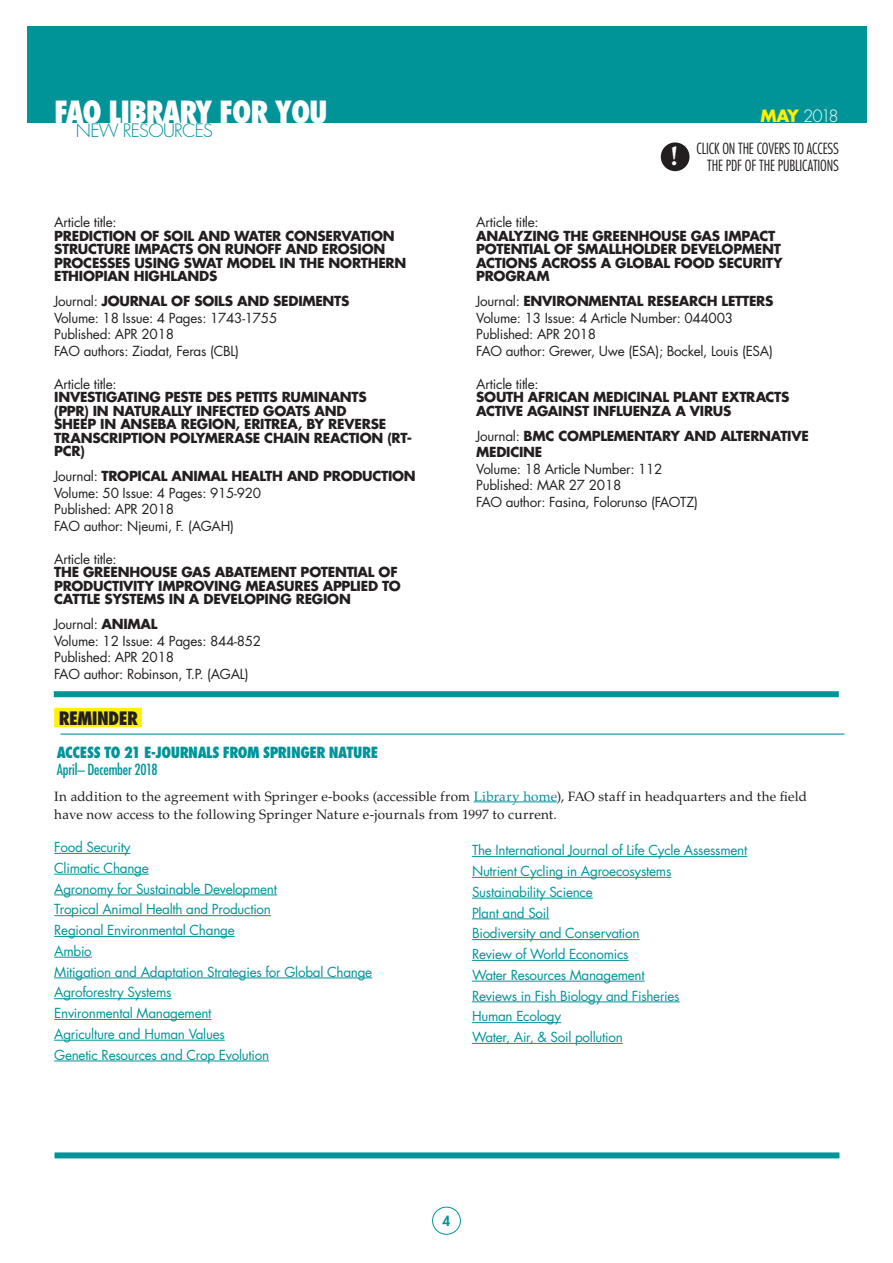
<style>
.page{position:relative;width:893px;height:1263px;background:#fff}
.page>*{position:absolute;margin:0;border:0;box-sizing:border-box;transform-origin:0 0}
.t1{font:800 condensed 29.7px "Futura Std";letter-spacing:-.04em;color:#fff}
.t2{font:700 27px "Palatino LT Std";color:#fff}
.t3{font:300 18px "Futura Std";letter-spacing:-.04em;color:#009499}
.Titoli_sezioni{font:800 condensed 18px "Futura Std";letter-spacing:-.035em;color:#231f20}
.t4{font:300 16.5px "Futura Std";color:#fff}
.t5{font:300 condensed 15px/17.2px "Futura Std";letter-spacing:-.01em;color:#231f20;text-align:right}
.Titoli_sezioni-2{font:800 condensed 15px "Futura Std";letter-spacing:-.03em;color:#009499}
.Titoli_sezioni-3{font:condensed 15px "Futura Std";letter-spacing:-.015em;color:#009499}
.Testo_pub{font:13.5px/16.5px "Futura Std";letter-spacing:-.02em;color:#231f20}
.pub_title_ok{font:700 13.5px/13.5px "Futura Std";letter-spacing:-.015em;color:#231f20}
.Testo_pub-2{font:13.5px "Futura Std";letter-spacing:-.02em;color:#009499}
.testo_scala{font:13.5px/18px "Palatino LT Std";letter-spacing:.015em;color:#231f20}
.Testo_pub-3{font:700 13.5px/16.5px "Futura Std";letter-spacing:-.02em;color:#231f20}
.testo_scala-2{font:13.5px "Futura Std";letter-spacing:-.02em;color:#009499}
.t6{font:800 13.5px "Futura Std";color:#009499}
.s1{font-weight:700}
.s2{font-weight:700;color:#fff101}
.s3{font-weight:400}
.s4{color:#009499}
</style>
<div class="page">
<div style="left:27px;top:26px;width:839px;height:97px;background:#009499"></div>
<div style="left:661px;top:142px;width:28px;height:29px;background:#231f20;border-radius:50%"></div>
<div style="left:432px;top:1207px;width:29px;height:28px;border:1px solid #009499;border-radius:50%"></div>
<div style="left:55px;top:1152px;width:784px;height:6px;background:#009499"></div>
<div style="left:54px;top:691px;width:785px;height:6px;background:#009499"></div>
<hr style="left:61px;top:733px;width:783px;height:2px;background:#009499">
<div style="left:54px;top:708px;width:88px;height:19px;background:#fff101"></div>
<hr style="left:474px;top:801px;width:83px;height:1px;background:#009499">
<hr style="left:54px;top:853px;width:76px;height:1px;background:#009499">
<hr style="left:54px;top:874px;width:95px;height:1px;background:#009499">
<hr style="left:54px;top:894px;width:223px;height:1px;background:#009499">
<hr style="left:54px;top:915px;width:217px;height:1px;background:#009499">
<hr style="left:54px;top:936px;width:181px;height:1px;background:#009499">
<hr style="left:54px;top:957px;width:38px;height:1px;background:#009499">
<hr style="left:54px;top:977px;width:318px;height:1px;background:#009499">
<hr style="left:54px;top:998px;width:117px;height:1px;background:#009499">
<hr style="left:54px;top:1019px;width:157px;height:1px;background:#009499">
<hr style="left:54px;top:1040px;width:171px;height:1px;background:#009499">
<hr style="left:54px;top:1060px;width:215px;height:1px;background:#009499">
<hr style="left:472px;top:856px;width:275px;height:1px;background:#009499">
<hr style="left:472px;top:877px;width:199px;height:1px;background:#009499">
<hr style="left:472px;top:898px;width:121px;height:1px;background:#009499">
<hr style="left:472px;top:918px;width:77px;height:1px;background:#009499">
<hr style="left:472px;top:939px;width:168px;height:1px;background:#009499">
<hr style="left:472px;top:960px;width:157px;height:1px;background:#009499">
<hr style="left:472px;top:981px;width:173px;height:1px;background:#009499">
<hr style="left:472px;top:1001px;width:208px;height:1px;background:#009499">
<hr style="left:472px;top:1022px;width:89px;height:1px;background:#009499">
<hr style="left:472px;top:1043px;width:151px;height:1px;background:#009499">
<h1 class="t1" style="left:54px;top:93px;width:275px">FAO LIBRARY FOR YOU</h1>
<h3 class="t3" style="left:76px;top:120px;width:139px">NEW RESOURCES</h3>
<p class="Testo_pub" style="left:54px;top:214px;width:64px">Article title:</p>
<p class="pub_title_ok" style="left:54px;top:229px;width:354px">PREDICTION OF SOIL AND WATER CONSERVATION STRUCTURE IMPACTS ON RUNOFF AND EROSION PROCESSES USING SWAT MODEL IN THE NORTHERN ETHIOPIAN HIGHLANDS</p>
<p class="Testo_pub" style="left:54px;top:293px;width:297px">Journal: <span class="s1">JOURNAL OF SOILS AND SEDIMENTS<br></span>Volume: 18 Issue: 4 Pages: 1743-1755</p>
<p class="Testo_pub" style="left:54px;top:326px;width:121px">Published: APR 2018</p>
<p class="Testo_pub" style="left:54px;top:343px;width:186px">FAO authors: Ziadat, Feras (CBL)</p>
<p class="Testo_pub" style="left:54px;top:376px;width:64px">Article title:</p>
<p class="pub_title_ok" style="left:54px;top:390px;width:359px">INVESTIGATING PESTE DES PETITS RUMINANTS<br>(PPR) IN NATURALLY INFECTED GOATS AND<br>SHEEP IN ANSEBA REGION, ERITREA, BY REVERSE TRANSCRIPTION POLYMERASE CHAIN REACTION (RT-PCR)</p>
<p class="Testo_pub" style="left:54px;top:468px;width:363px">Journal: <span class="s1">TROPICAL ANIMAL HEALTH AND PRODUCTION<br></span>Volume: 50 Issue: 4 Pages: 915-920</p>
<p class="Testo_pub" style="left:54px;top:501px;width:121px">Published: APR 2018</p>
<p class="Testo_pub" style="left:54px;top:518px;width:181px">FAO author: Njeumi, F. (AGAH)</p>
<p class="Testo_pub" style="left:54px;top:551px;width:64px">Article title:</p>
<p class="pub_title_ok" style="left:54px;top:565px;width:348px">THE GREENHOUSE GAS ABATEMENT POTENTIAL OF<br>PRODUCTIVITY IMPROVING MEASURES APPLIED TO<br>CATTLE SYSTEMS IN A DEVELOPING REGION</p>
<p class="Testo_pub" style="left:54px;top:616px;width:209px">Journal: <span class="s1">ANIMAL<br></span>Volume: 12 Issue: 4 Pages: 844-852</p>
<p class="Testo_pub" style="left:54px;top:649px;width:121px">Published: APR 2018</p>
<p class="Testo_pub" style="left:54px;top:666px;width:196px">FAO author: Robinson, T.P. (AGAL)</p>
<h2 class="t2" style="left:671px;top:140px;width:9px">!</h2>
<p class="t4" style="left:760px;top:106px;width:80px"><span class="s2">MAY</span> 2018</p>
<p class="t5" style="left:696px;top:140px;width:144px">CLICK ON THE COVERS TO ACCESS<br>THE PDF OF THE PUBLICATIONS</p>
<p class="Testo_pub" style="left:476px;top:214px;width:64px">Article title:</p>
<p class="pub_title_ok" style="left:476px;top:229px;width:308px">ANALYZING THE GREENHOUSE GAS IMPACT<br>POTENTIAL OF SMALLHOLDER DEVELOPMENT<br>ACTIONS ACROSS A GLOBAL FOOD SECURITY<br>PROGRAM</p>
<p class="Testo_pub" style="left:476px;top:293px;width:299px">Journal: <span class="s1">ENVIRONMENTAL RESEARCH LETTERS<br></span>Volume: 13 Issue: 4 Article Number: 044003</p>
<p class="Testo_pub" style="left:476px;top:326px;width:121px">Published: APR 2018</p>
<p class="Testo_pub" style="left:476px;top:343px;width:298px">FAO author: Grewer, Uwe (ESA); Bockel, Louis (ESA)</p>
<p class="Testo_pub" style="left:476px;top:376px;width:64px">Article title:</p>
<p class="pub_title_ok" style="left:476px;top:390px;width:315px">SOUTH AFRICAN MEDICINAL PLANT EXTRACTS<br>ACTIVE AGAINST INFLUENZA A VIRUS</p>
<p class="Testo_pub-3" style="left:476px;top:427px;width:334px"><span class="s3">Journal:</span> BMC COMPLEMENTARY AND ALTERNATIVE<br>MEDICINE<br><span class="s3">Volume: 18 Article Number: 112</span></p>
<p class="Testo_pub" style="left:476px;top:477px;width:147px">Published: MAR 27 2018</p>
<p class="Testo_pub" style="left:476px;top:494px;width:223px">FAO author: Fasina, Folorunso (FAOTZ)</p>
<p class="Titoli_sezioni" style="left:59px;top:707px;width:80px">REMINDER</p>
<p class="Titoli_sezioni-2" style="left:57px;top:743px;width:323px">ACCESS TO 21 E-JOURNALS FROM SPRINGER NATURE</p>
<p class="Titoli_sezioni-3" style="left:57px;top:760px;width:102px">April– December 2018</p>
<p class="testo_scala" style="left:54px;top:787px;width:754px">In addition to the agreement with Springer e-books (accessible from <span class="s4">Library home</span>), FAO staff in headquarters and the field have now access to the following Springer Nature e-journals from 1997 to current.</p>
<p class="Testo_pub-2" style="left:54px;top:838px;width:78px">Food Security</p>
<p class="Testo_pub-2" style="left:54px;top:859px;width:96px">Climatic Change</p>
<p class="Testo_pub-2" style="left:54px;top:880px;width:224px">Agronomy for Sustainable Development</p>
<p class="Testo_pub-2" style="left:54px;top:901px;width:218px">Tropical Animal Health and Production</p>
<p class="Testo_pub-2" style="left:54px;top:921px;width:182px">Regional Environmental Change</p>
<p class="Testo_pub-2" style="left:54px;top:942px;width:39px">Ambio</p>
<p class="Testo_pub-2" style="left:54px;top:963px;width:320px">Mitigation and Adaptation Strategies for Global Change</p>
<p class="Testo_pub-2" style="left:54px;top:984px;width:119px">Agroforestry Systems</p>
<p class="Testo_pub-2" style="left:54px;top:1004px;width:159px">Environmental Management</p>
<p class="Testo_pub-2" style="left:54px;top:1025px;width:172px">Agriculture and Human Values</p>
<p class="Testo_pub-2" style="left:54px;top:1046px;width:216px">Genetic Resources and Crop Evolution</p>
<p class="Testo_pub-2" style="left:472px;top:842px;width:277px">The International Journal of Life Cycle Assessment</p>
<p class="Testo_pub-2" style="left:472px;top:862px;width:201px">Nutrient Cycling in Agroecosystems</p>
<p class="Testo_pub-2" style="left:472px;top:883px;width:122px">Sustainability Science</p>
<p class="Testo_pub-2" style="left:472px;top:904px;width:79px">Plant and Soil</p>
<p class="Testo_pub-2" style="left:472px;top:925px;width:169px">Biodiversity and Conservation</p>
<p class="Testo_pub-2" style="left:472px;top:945px;width:158px">Review of World Economics</p>
<p class="Testo_pub-2" style="left:472px;top:966px;width:174px">Water Resources Management</p>
<p class="Testo_pub-2" style="left:472px;top:987px;width:209px">Reviews in Fish Biology and Fisheries</p>
<p class="Testo_pub-2" style="left:472px;top:1008px;width:91px">Human Ecology</p>
<p class="testo_scala-2" style="left:472px;top:1028px;width:152px">Water, Air, &amp; Soil pollution</p>
<p class="t6" style="left:443px;top:1212px;width:9px">4</p>
</div>
